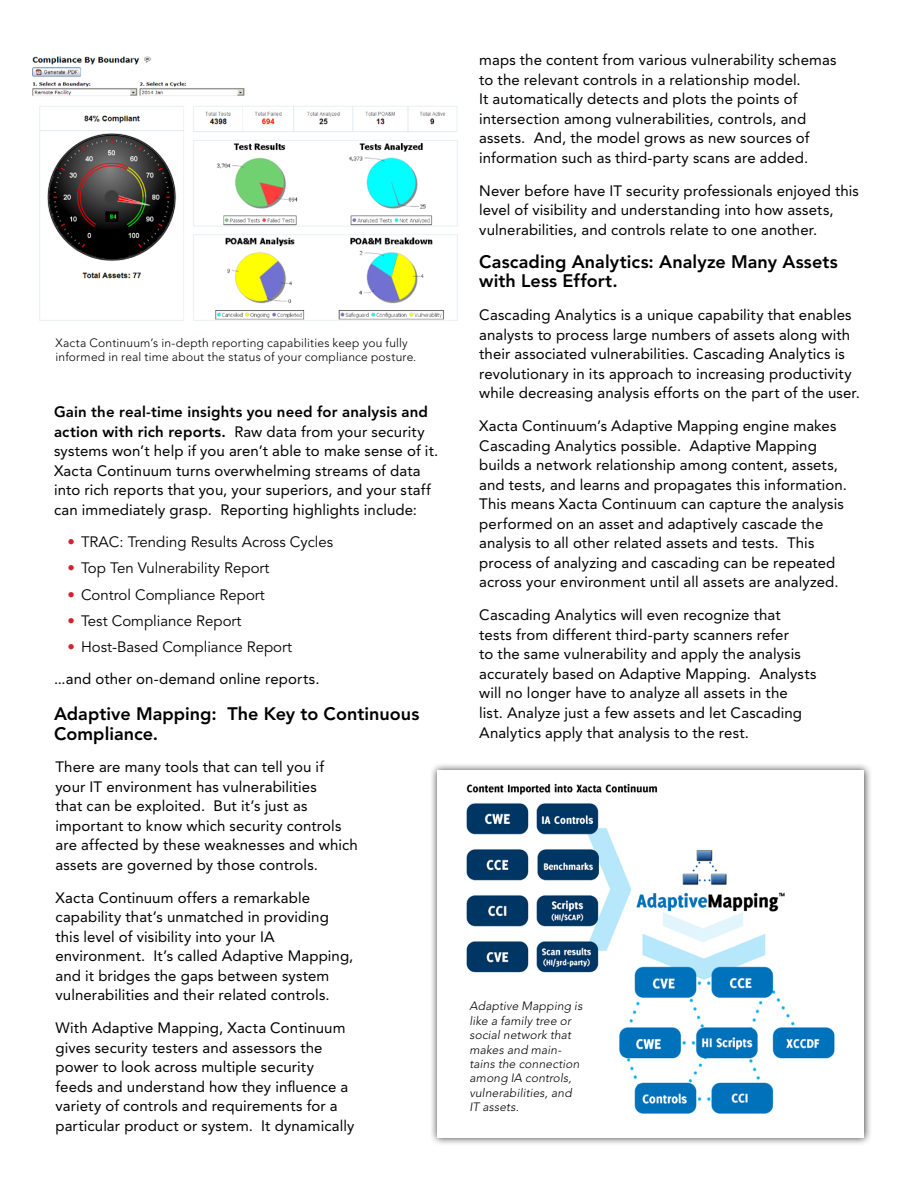
<style>
.page{position:relative;width:918px;height:1188px;background:#fff}
.page>*{position:absolute;margin:0;border:0;box-sizing:border-box;transform-origin:0 0}
.t1{font:800 18px/19.5px "Avenir LT Std";letter-spacing:.005em;color:#000}
.t2{font:15px/19.5px "Avenir LT Std";letter-spacing:.005em;color:#000}
.t3{font:15px "Avenir LT Std";color:#000}
.t4{font:italic 300 12px/14.4px "Avenir LT Std";letter-spacing:.01em;color:#000}
.t5{font:300 12px/14.4px "Avenir LT Std";letter-spacing:.015em;color:#000}
.s1{font-weight:800}
.s2{color:#d2232a}
.s3{font-style:inherit}
</style>
<div class="page">
<div style="left:430px;top:762px;width:442px;height:384px;background:#000;opacity:.75"></div>
<img style="left:438px;top:770px;width:426px;height:368px">
<img style="left:32px;top:56px;width:426px;height:265px">
<p class="t5" style="left:56px;top:335px;width:362px">Xacta Continuum’s in-depth reporting capabilities keep you fully informed in real time about the status of your compliance posture.</p>
<p class="t2" style="left:54px;top:402px;width:386px"><span class="s1">Gain the real-time insights you need for analysis and action with rich reports.</span> Raw data from your security systems won’t help if you aren’t able to make sense of it.<br>Xacta Continuum turns overwhelming streams of data into rich reports that you, your superiors, and your staff can immediately grasp. Reporting highlights include:</p>
<p class="t3" style="left:68px;top:533px;width:267px"><span class="s2">•</span> TRAC: Trending Results Across Cycles</p>
<p class="t3" style="left:68px;top:559px;width:204px"><span class="s2">•</span> Top Ten Vulnerability Report</p>
<p class="t3" style="left:68px;top:586px;width:199px"><span class="s2">•</span> Control Compliance Report</p>
<p class="t3" style="left:68px;top:612px;width:176px"><span class="s2">•</span> Test Compliance Report</p>
<p class="t2" style="left:54px;top:631px;width:267px;line-height:31.7px;text-indent:14px"><span class="s2">•</span> <span class="s3">Host-Based Compliance Report </span>...and other on-demand online reports.</p>
<p class="t1" style="left:54px;top:704px;width:367px">Adaptive Mapping: The Key to Continuous<br>Compliance.</p>
<p class="t2" style="left:56px;top:757px;width:304px">There are many tools that can tell you if<br>your IT environment has vulnerabilities<br>that can be exploited. But it’s just as important to know which security controls are affected by these weaknesses and which assets are governed by those controls.</p>
<p class="t2" style="left:56px;top:888px;width:299px">Xacta Continuum offers a remarkable capability that’s unmatched in providing this level of visibility into your IA environment. It’s called Adaptive Mapping, and it bridges the gaps between system vulnerabilities and their related controls.</p>
<p class="t2" style="left:56px;top:1018px;width:300px">With Adaptive Mapping, Xacta Continuum gives security testers and assessors the power to look across multiple security feeds and understand how they influence a variety of controls and requirements for a particular product or system. It dynamically</p>
<p class="t2" style="left:479px;top:51px;width:359px">maps the content from various vulnerability schemas to the relevant controls in a relationship model.<br>It automatically detects and plots the points of intersection among vulnerabilities, controls, and assets. And, the model grows as new sources of information such as third-party scans are added.</p>
<p class="t2" style="left:479px;top:181px;width:381px">Never before have IT security professionals enjoyed this level of visibility and understanding into how assets, vulnerabilities, and controls relate to one another.</p>
<p class="t1" style="left:479px;top:252px;width:360px">Cascading Analytics: Analyze Many Assets with Less Effort.</p>
<p class="t2" style="left:479px;top:306px;width:382px">Cascading Analytics is a unique capability that enables analysts to process large numbers of assets along with their associated vulnerabilities. Cascading Analytics is revolutionary in its approach to increasing productivity while decreasing analysis efforts on the part of the user.</p>
<p class="t2" style="left:479px;top:417px;width:369px">Xacta Continuum’s Adaptive Mapping engine makes Cascading Analytics possible. Adaptive Mapping builds a network relationship among content, assets, and tests, and learns and propagates this information.<br>This means Xacta Continuum can capture the analysis performed on an asset and adaptively cascade the analysis to all other related assets and tests. This process of analyzing and cascading can be repeated across your environment until all assets are analyzed.</p>
<p class="t2" style="left:479px;top:606px;width:339px">Cascading Analytics will even recognize that tests from different third-party scanners refer<br>to the same vulnerability and apply the analysis accurately based on Adaptive Mapping. Analysts will no longer have to analyze all assets in the<br>list. Analyze just a few assets and let Cascading Analytics apply that analysis to the rest.</p>
<p class="t4" style="left:470px;top:999px;width:115px">Adaptive Mapping is like a family tree or social network that makes and main&shy;tains the connection among IA controls, vulnerabilities, and<br>IT assets.</p>
</div>
